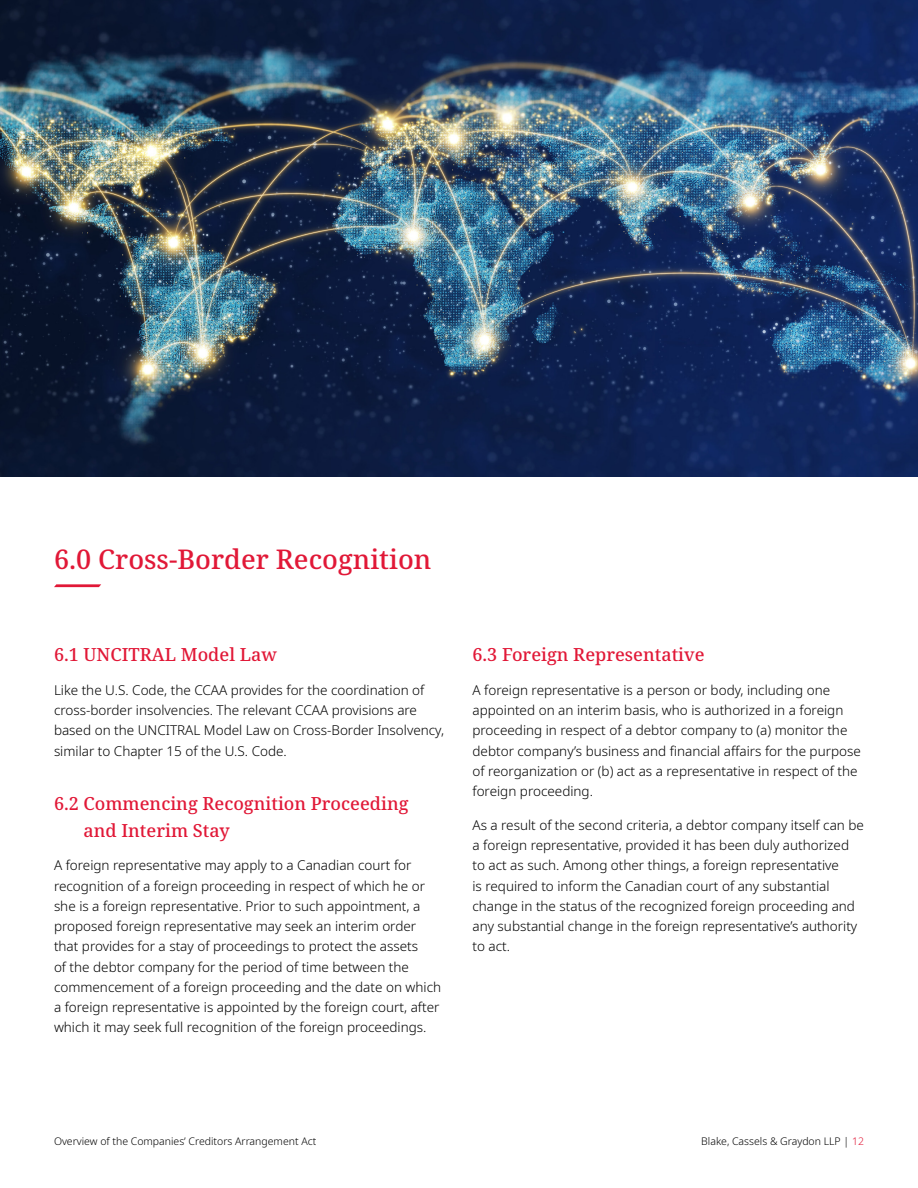
<style>
.page{position:relative;width:918px;height:1188px;background:#fff}
.page>*{position:absolute;margin:0;border:0;box-sizing:border-box;transform-origin:0 0}
.t1{font:500 27px "Noto Serif";color:#e11837}
.t2{font:500 18px/27px "Noto Serif";color:#e11837}
.Body_Text{font:300 13.5px/20.2px "Noto Sans";color:#000}
.t3{font:300 10.5px "Noto Sans";color:#000}
.s1{color:#e11837}
</style>
<div class="page">
<svg style="left:54px;top:584px;width:47px;height:3px"></svg>
<img style="left:0;top:0;width:918px;height:477px">
<h1 class="t1" style="left:54px;top:540px;width:379px">6.0 Cross-Border Recognition</h1>
<h2 class="t2" style="left:54px;top:642px;width:225px">6.1 UNCITRAL Model Law</h2>
<p class="Body_Text" style="left:54px;top:680px;width:392px">Like the U.S. Code, the CCAA provides for the coordination of cross-border insolvencies. The relevant CCAA provisions are based on the UNCITRAL Model Law on Cross-Border Insolvency, similar to Chapter 15 of the U.S. Code.</p>
<h2 class="t2" style="left:84px;top:790px;width:327px;text-indent:-30px">6.2 Commencing Recognition Proceeding and Interim Stay</h2>
<p class="Body_Text" style="left:54px;top:856px;width:389px">A foreign representative may apply to a Canadian court for recognition of a foreign proceeding in respect of which he or she is a foreign representative. Prior to such appointment, a proposed foreign representative may seek an interim order that provides for a stay of proceedings to protect the assets<br>of the debtor company for the period of time between the commencement of a foreign proceeding and the date on which a foreign representative is appointed by the foreign court, after which it may seek full recognition of the foreign proceedings.</p>
<h2 class="t2" style="left:472px;top:642px;width:234px">6.3 Foreign Representative</h2>
<p class="Body_Text" style="left:472px;top:680px;width:390px">A foreign representative is a person or body, including one appointed on an interim basis, who is authorized in a foreign proceeding in respect of a debtor company to (a) monitor the debtor company’s business and financial affairs for the purpose of reorganization or (b) act as a representative in respect of the foreign proceeding.</p>
<p class="Body_Text" style="left:472px;top:815px;width:393px">As a result of the second criteria, a debtor company itself can be a foreign representative, provided it has been duly authorized to act as such. Among other things, a foreign representative<br>is required to inform the Canadian court of any substantial change in the status of the recognized foreign proceeding and any substantial change in the foreign representative’s authority to act.</p>
<p class="t3" style="left:54px;top:1134px;width:264px">Overview of the Companies’ Creditors Arrangement Act</p>
<p class="t3" style="left:701px;top:1134px;width:164px">Blake, Cassels &amp; Graydon LLP | <span class="s1">12</span></p>
</div>
